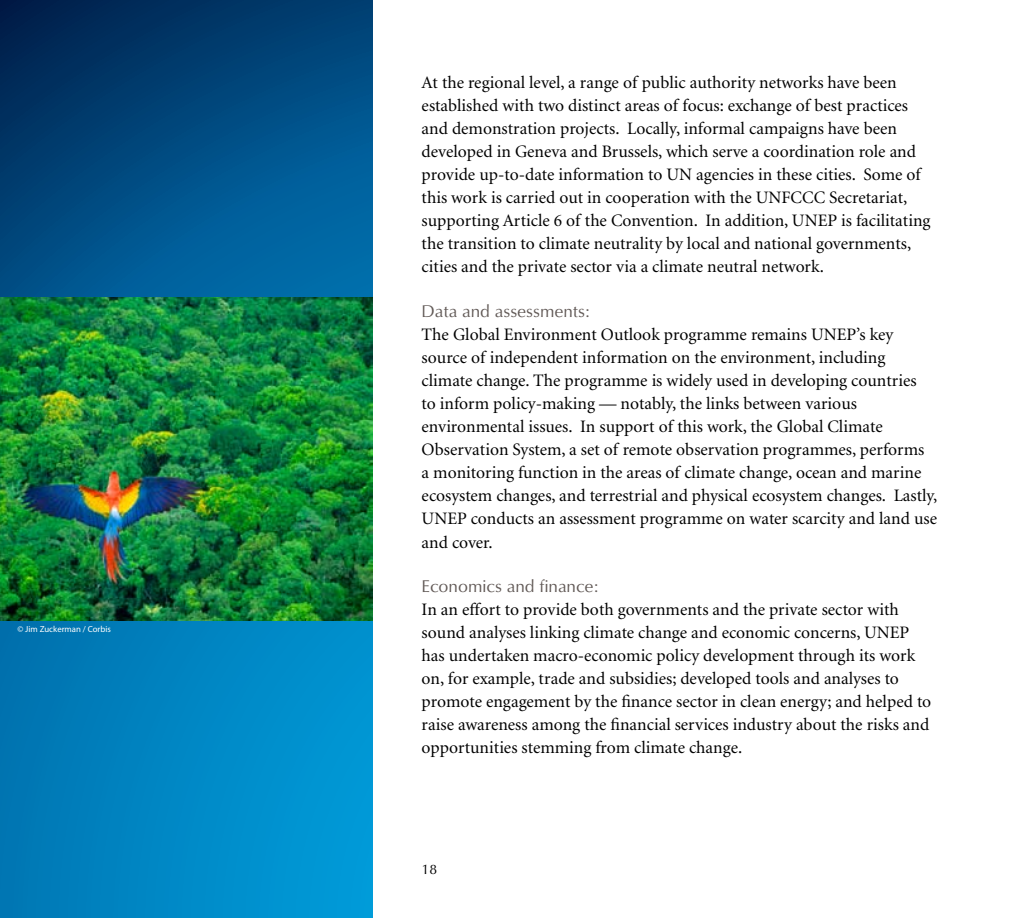
<style>
.page{position:relative;width:1012px;height:918px;background:#fff}
.page>*{position:absolute;margin:0;border:0;box-sizing:border-box;transform-origin:0 0}
.t1{font:17.5px/23.1px "Minion";color:#000}
.t2{font:17.5px "Optimum Roman DTC";color:#615956}
.t3{font:14px "Optimum Roman DTC";color:#000}
.t4{font:8.75px "Myriad Pro";color:#fff}
</style>
<div class="page">
<svg style="left:0;top:0;width:372px;height:918px;background:#0068a1"></svg>
<img style="left:0;top:298px;width:372px;height:322px">
<p class="t4" style="left:18px;top:624px;width:95px">© Jim Zuckerman / Corbis</p>
<p class="t1" style="left:422px;top:71px;width:510px">At the regional level, a range of public authority networks have been established with two distinct areas of focus: exchange of best practices and demonstration projects. Locally, informal campaigns have been developed in Geneva and Brussels, which serve a coordination role and provide up-to-date information to UN agencies in these cities. Some of this work is carried out in cooperation with the UNFCCC Secretariat, supporting Article 6 of the Convention. In addition, UNEP is facilitating the transition to climate neutrality by local and national governments, cities and the private sector via a climate neutral network.</p>
<p class="t2" style="left:422px;top:300px;width:169px">Data and assessments:</p>
<p class="t1" style="left:422px;top:323px;width:517px">The Global Environment Outlook programme remains UNEP’s key source of independent information on the environment, including climate change. The programme is widely used in developing countries<br>to inform policy-making — notably, the links between various environmental issues. In support of this work, the Global Climate Observation System, a set of remote observation programmes, performs<br>a monitoring function in the areas of climate change, ocean and marine ecosystem changes, and terrestrial and physical ecosystem changes. Lastly, UNEP conducts an assessment programme on water scarcity and land use and cover.</p>
<p class="t2" style="left:422px;top:575px;width:178px">Economics and finance:</p>
<p class="t1" style="left:422px;top:598px;width:511px">In an effort to provide both governments and the private sector with sound analyses linking climate change and economic concerns, UNEP has undertaken macro-economic policy development through its work on, for example, trade and subsidies; developed tools and analyses to promote engagement by the finance sector in clean energy; and helped to raise awareness among the financial services industry about the risks and opportunities stemming from climate change.</p>
<p class="t3" style="left:422px;top:861px;width:17px">18</p>
</div>
